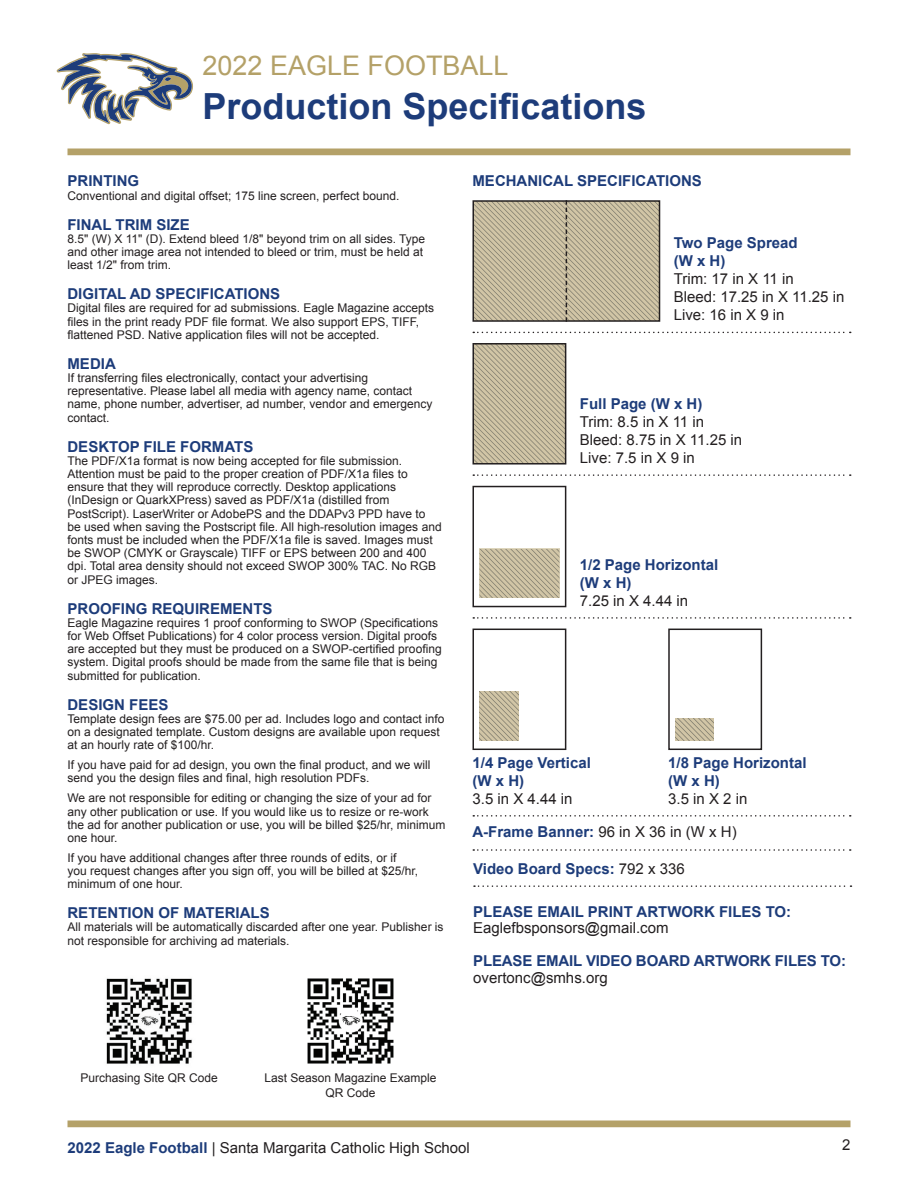
<style>
.page{position:relative;width:918px;height:1188px;background:#fff}
.page>*{position:absolute;margin:0;border:0;box-sizing:border-box;transform-origin:0 0}
.t1{font:700 36px "Arial";color:#1d3c7a}
.t2{font:27px "Arial";color:#b4a168}
.t3{font:700 15px/18px "Arial";color:#1d3c7a}
.t4{font:15px/18px "Arial";color:#231f20}
.t5{font:12px/13.2px "Arial";color:#231f20}
.s1{font-weight:400;color:#231f20}
.s2{font-weight:700;color:#1d3c7a}
</style>
<div class="page">
<div style="left:68px;top:148px;width:782px;height:7px;background:#b4a168"></div>
<div style="left:68px;top:1120px;width:782px;height:7px;background:#b4a168"></div>
<svg style="left:473px;top:815px;width:378px;height:2px"></svg>
<svg style="left:473px;top:849px;width:378px;height:2px"></svg>
<svg style="left:56px;top:53px;width:137px;height:72px"></svg>
<svg style="left:472px;top:629px;width:94px;height:121px"></svg>
<img style="left:479px;top:692px;width:39px;height:49px">
<div style="left:668px;top:629px;width:94px;height:121px;border:2px solid #231f20"></div>
<img style="left:675px;top:719px;width:39px;height:22px">
<svg style="left:472px;top:331px;width:379px;height:288px"></svg>
<img style="left:475px;top:203px;width:182px;height:116px">
<div style="left:472px;top:200px;width:188px;height:122px;border:2px solid #231f20"></div>
<svg style="left:566px;top:200px;width:1px;height:122px"></svg>
<img style="left:106px;top:978px;width:86px;height:86px">
<img style="left:307px;top:978px;width:87px;height:86px">
<svg style="left:474px;top:885px;width:377px;height:2px"></svg>
<h2 class="t2" style="left:202px;top:48px;width:308px">2022 EAGLE FOOTBALL</h2>
<h1 class="t1" style="left:202px;top:82px;width:446px">Production Specifications</h1>
<p class="t3" style="left:68px;top:173px;width:73px">PRINTING</p>
<p class="t5" style="left:68px;top:189px;width:333px">Conventional and digital offset; 175 line screen, perfect bound.</p>
<p class="t3" style="left:68px;top:216px;width:124px">FINAL TRIM SIZE</p>
<p class="t5" style="left:68px;top:232px;width:359px">8.5" (W) X 11" (D). Extend bleed 1/8" beyond trim on all sides. Type and other image area not intended to bleed or trim, must be held at least 1/2" from trim.</p>
<p class="t3" style="left:68px;top:285px;width:214px">DIGITAL AD SPECIFICATIONS</p>
<p class="t5" style="left:68px;top:302px;width:368px">Digital files are required for ad submissions. Eagle Magazine accepts files in the print ready PDF file format. We also support EPS, TIFF, flattened PSD. Native application files will not be accepted.</p>
<p class="t3" style="left:68px;top:355px;width:50px">MEDIA</p>
<p class="t5" style="left:68px;top:371px;width:366px">If transferring files electronically, contact your advertising representative. Please label all media with agency name, contact name, phone number, advertiser, ad number, vendor and emergency contact.</p>
<p class="t3" style="left:68px;top:438px;width:187px">DESKTOP FILE FORMATS</p>
<p class="t5" style="left:68px;top:454px;width:376px">The PDF/X1a format is now being accepted for file submission.<br>Attention must be paid to the proper creation of PDF/X1a files to ensure that they will reproduce correctly. Desktop applications (InDesign or QuarkXPress) saved as PDF/X1a (distilled from PostScript). LaserWriter or AdobePS and the DDAPv3 PPD have to be used when saving the Postscript file. All high-resolution images and fonts must be included when the PDF/X1a file is saved. Images must be SWOP (CMYK or Grayscale) TIFF or EPS between 200 and 400 dpi. Total area density should not exceed SWOP 300% TAC. No RGB or JPEG images.</p>
<p class="t3" style="left:68px;top:600px;width:207px">PROOFING REQUIREMENTS</p>
<p class="t5" style="left:68px;top:616px;width:376px">Eagle Magazine requires 1 proof conforming to SWOP (Specifications for Web Offset Publications) for 4 color process version. Digital proofs are accepted but they must be produced on a SWOP-certified proofing system. Digital proofs should be made from the same file that is being submitted for publication.</p>
<p class="t3" style="left:68px;top:696px;width:102px">DESIGN FEES</p>
<p class="t5" style="left:68px;top:712px;width:378px">Template design fees are $75.00 per ad. Includes logo and contact info on a designated template. Custom designs are available upon request at an hourly rate of $100/hr.</p>
<p class="t5" style="left:68px;top:758px;width:364px">If you have paid for ad design, you own the final product, and we will send you the design files and final, high resolution PDFs.</p>
<p class="t5" style="left:68px;top:792px;width:380px">We are not responsible for editing or changing the size of your ad for any other publication or use. If you would like us to resize or re-work the ad for another publication or use, you will be billed $25/hr, minimum one hour.</p>
<p class="t5" style="left:68px;top:851px;width:352px">If you have additional changes after three rounds of edits, or if you request changes after you sign off, you will be billed at $25/hr, minimum of one hour.</p>
<p class="t3" style="left:68px;top:904px;width:204px">RETENTION OF MATERIALS</p>
<p class="t5" style="left:68px;top:921px;width:378px">All materials will be automatically discarded after one year. Publisher is not responsible for archiving ad materials.</p>
<p class="t3" style="left:472px;top:173px;width:231px">MECHANICAL SPECIFICATIONS</p>
<p class="t3" style="left:674px;top:234px;width:125px">Two Page Spread (W x H)</p>
<p class="t4" style="left:674px;top:270px;width:172px">Trim: 17 in X 11 in<br>Bleed: 17.25 in X 11.25 in<br>Live: 16 in X 9 in</p>
<p class="t3" style="left:580px;top:395px;width:124px">Full Page (W x H)</p>
<p class="t4" style="left:580px;top:413px;width:164px">Trim: 8.5 in X 11 in<br>Bleed: 8.75 in X 11.25 in<br>Live: 7.5 in X 9 in</p>
<p class="t3" style="left:580px;top:556px;width:140px">1/2 Page Horizontal (W x H)</p>
<p class="t4" style="left:580px;top:592px;width:110px">7.25 in X 4.44 in</p>
<p class="t3" style="left:472px;top:754px;width:120px">1/4 Page Vertical (W x H)</p>
<p class="t4" style="left:472px;top:790px;width:102px">3.5 in X 4.44 in</p>
<p class="t3" style="left:668px;top:754px;width:140px">1/8 Page Horizontal (W x H)</p>
<p class="t4" style="left:668px;top:790px;width:81px">3.5 in X 2 in</p>
<p class="t3" style="left:472px;top:824px;width:266px">A-Frame Banner: <span class="s1">96 in X 36 in (W x H)</span></p>
<p class="t3" style="left:473px;top:860px;width:213px">Video Board Specs: <span class="s1">792 x 336</span></p>
<p class="t3" style="left:473px;top:903px;width:320px">PLEASE EMAIL PRINT ARTWORK FILES TO:</p>
<p class="t4" style="left:473px;top:919px;width:197px">Eaglefbsponsors@gmail.com</p>
<p class="t3" style="left:473px;top:952px;width:374px">PLEASE EMAIL VIDEO BOARD ARTWORK FILES TO:</p>
<p class="t4" style="left:473px;top:969px;width:136px">overtonc@smhs.org</p>
<p class="t5" style="left:80px;top:1072px;width:139px">Purchasing Site QR Code</p>
<p class="t5" style="left:264px;top:1071px;width:174px;line-height:14.4px;text-align:center">Last Season Magazine Example<br>QR Code</p>
<p class="t4" style="left:67px;top:1139px;width:404px"><span class="s2">2022 Eagle Football</span> | Santa Margarita Catholic High School</p>
<p class="t4" style="left:842px;top:1136px;width:10px">2</p>
</div>
